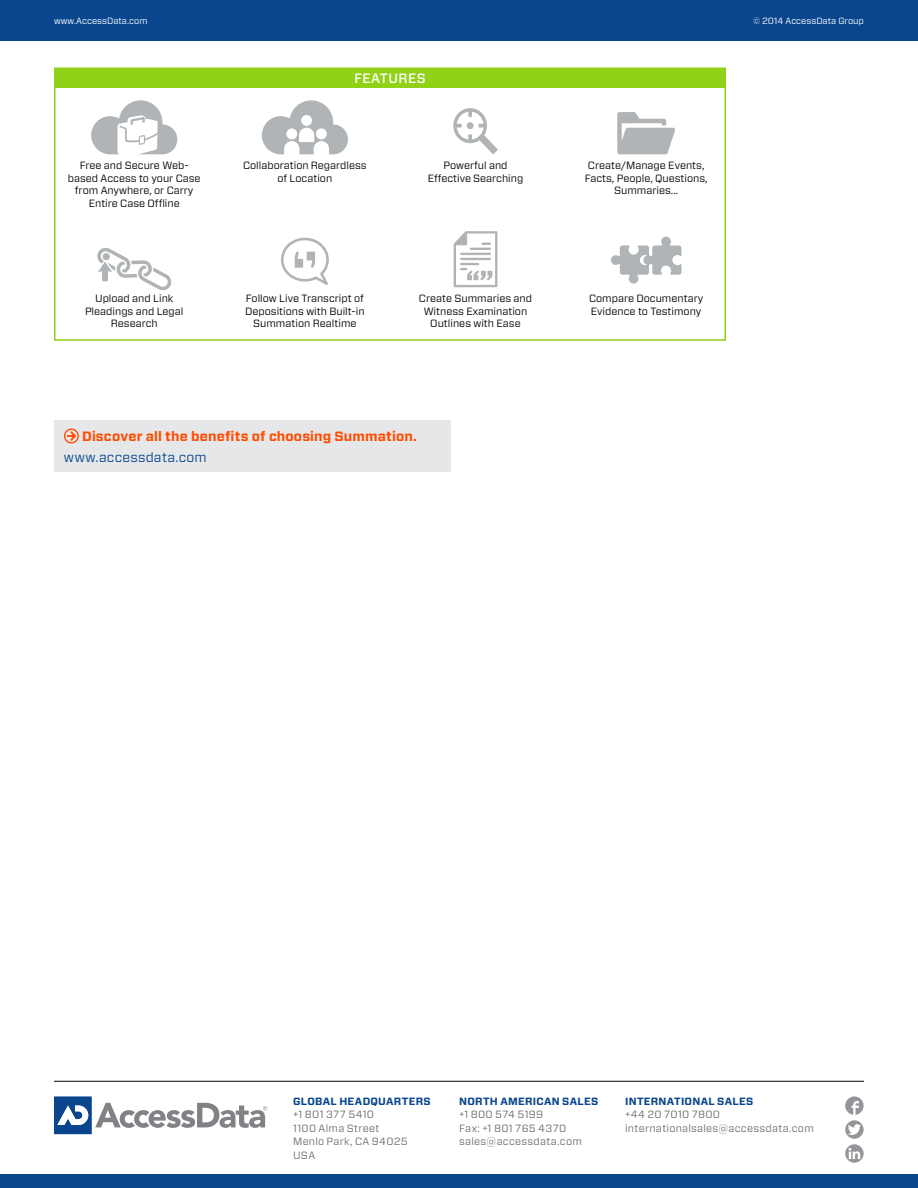
<style>
.page{position:relative;width:918px;height:1188px;background:#fff}
.page>*{position:absolute;margin:0;border:0;box-sizing:border-box;transform-origin:0 0}
.t1{font:700 13.5px "Vitesse Sans";letter-spacing:.01em;color:#ff4c00}
.t2{font:13.5px "Vitesse Sans";letter-spacing:.02em;color:#09468e}
.t3{font:500 13.5px "Vitesse Sans";letter-spacing:.035em;color:#fff}
.t4{font:10.5px/12.6px "Vitesse Sans";color:#000;text-align:center}
.t5{font:10.5px/13.5px "Vitesse Sans";letter-spacing:.025em;color:#6d6e71}
.t6{font:700 10.5px "Vitesse Sans";letter-spacing:.025em;color:#09468e}
.t7{font:9px "Vitesse Sans";color:#fff}
</style>
<div class="page">
<div style="left:0;top:0;width:918px;height:40px;background:#09468e"></div>
<div style="left:54px;top:420px;width:396px;height:52px;background:#e6e7e8"></div>
<svg style="left:64px;top:429px;width:15px;height:15px"></svg>
<div style="left:55px;top:68px;width:671px;height:20px;background:#91d118"></div>
<svg style="left:845px;top:1096px;width:19px;height:67px"></svg>
<hr style="left:54px;top:1081px;width:810px;height:1px;background:#000">
<div style="left:0;top:1174px;width:918px;height:14px;background:#09468e"></div>
<svg style="left:54px;top:1096px;width:213px;height:38px"></svg>
<svg style="left:262px;top:100px;width:86px;height:54px"></svg>
<svg style="left:281px;top:237px;width:48px;height:48px"></svg>
<svg style="left:453px;top:108px;width:45px;height:46px"></svg>
<svg style="left:454px;top:231px;width:43px;height:56px"></svg>
<svg style="left:617px;top:112px;width:58px;height:42px"></svg>
<svg style="left:611px;top:237px;width:70px;height:47px"></svg>
<svg style="left:91px;top:100px;width:86px;height:54px"></svg>
<svg style="left:97px;top:248px;width:75px;height:43px"></svg>
<p class="t7" style="left:54px;top:15px;width:95px">www.AccessData.com</p>
<p class="t7" style="left:753px;top:15px;width:112px">© 2014 AccessData Group</p>
<p class="t3" style="left:354px;top:70px;width:73px">FEATURES</p>
<p class="t4" style="left:68px;top:159px;width:134px">Free and Secure Web&shy;based Access to your Case from Anywhere, or Carry<br>Entire Case Offline</p>
<p class="t4" style="left:243px;top:159px;width:125px">Collaboration Regardless of Location</p>
<p class="t4" style="left:428px;top:159px;width:97px">Powerful and<br>Effective Searching</p>
<p class="t4" style="left:585px;top:159px;width:125px">Create/Manage Events,<br>Facts, People, Questions,<br>Summaries...</p>
<p class="t4" style="left:85px;top:292px;width:100px">Upload and Link<br>Pleadings and Legal<br>Research</p>
<p class="t4" style="left:245px;top:292px;width:121px">Follow Live Transcript of<br>Depositions with Built-in<br>Summation Realtime</p>
<p class="t4" style="left:419px;top:292px;width:115px">Create Summaries and<br>Witness Examination<br>Outlines with Ease</p>
<p class="t4" style="left:589px;top:292px;width:116px;text-align:left">Compare Documentary<br>Evidence to Testimony</p>
<p class="t1" style="left:82px;top:427px;width:336px">Discover all the benefits of choosing Summation.</p>
<p class="t2" style="left:64px;top:448px;width:144px">www.accessdata.com</p>
<p class="t6" style="left:293px;top:1094px;width:139px">GLOBAL HEADQUARTERS</p>
<p class="t5" style="left:293px;top:1108px;width:116px">+1 801 377 5410<br>1100 Alma Street<br>Menlo Park, CA 94025<br>USA</p>
<p class="t6" style="left:459px;top:1094px;width:141px">NORTH AMERICAN SALES</p>
<p class="t5" style="left:459px;top:1108px;width:124px">+1 800 574 5199<br>Fax: +1 801 765 4370 sales@accessdata.com</p>
<p class="t6" style="left:625px;top:1094px;width:130px">INTERNATIONAL SALES</p>
<p class="t5" style="left:625px;top:1108px;width:190px">+44 20 7010 7800 internationalsales@accessdata.com</p>
</div>
